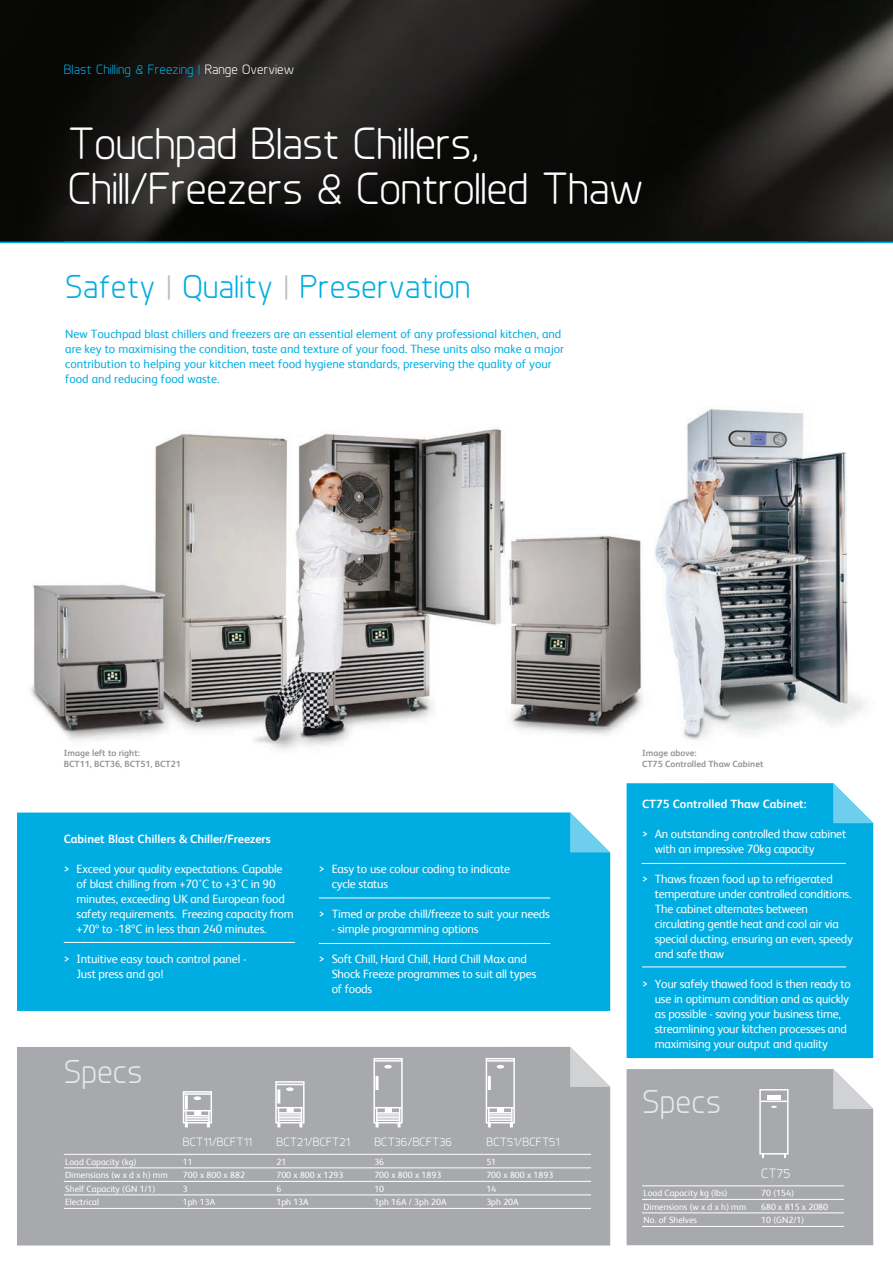
<style>
.page{position:relative;width:893px;height:1263px;background:#fff}
.page>*{position:absolute;margin:0;border:0;box-sizing:border-box;transform-origin:0 0}
.t1{font:45px "Planer";letter-spacing:-.02em;color:#fff}
.t2{font:33px "Planer";color:#00ade2}
.t3{font:33px "Planer";color:#e6e7e9}
.t4{font:13.5px "Planer";color:#00ade2}
.t5{font:13.5px "Planer";color:#fff}
.t6{font:12px/15px "FS Albert";letter-spacing:-.02em;color:#fff}
.t7{font:12px/15px "FS Albert";color:#00ade2}
.t8{font:700 12px "FS Albert";color:#fff}
.t9{font:12px "Planer";color:#fff}
.t10{font:9px "FS Albert";color:#fff}
.t11{font:700 9px "FS Albert";color:#939598}
.s1{color:#fff}
.s2{color:#bcbdc0}
</style>
<div class="page">
<img style="left:30px;top:429px;width:613px;height:321px">
<img style="left:655px;top:408px;width:210px;height:332px">
<div style="left:17px;top:812px;width:593px;height:199px;background:#00ade2"></div>
<svg style="left:570px;top:812px;width:40px;height:40px"></svg>
<div style="left:17px;top:1047px;width:593px;height:198px;background:#a8a9ad"></div>
<svg style="left:570px;top:1047px;width:40px;height:40px"></svg>
<div style="left:627px;top:783px;width:246px;height:275px;background:#00ade2"></div>
<svg style="left:833px;top:783px;width:40px;height:40px"></svg>
<img style="left:0;top:0;width:893px;height:242px">
<hr style="left:64px;top:942px;width:231px;height:1px;background:#fff">
<hr style="left:642px;top:966px;width:204px;height:1px;background:#fff">
<hr style="left:642px;top:863px;width:204px;height:1px;background:#fff">
<hr style="left:64px;top:1154px;width:527px;height:1px;background:#fff">
<hr style="left:64px;top:1167px;width:527px;height:1px;background:#fff">
<hr style="left:64px;top:1181px;width:527px;height:1px;background:#fff">
<hr style="left:64px;top:1194px;width:527px;height:1px;background:#fff">
<hr style="left:64px;top:1208px;width:527px;height:1px;background:#fff">
<div style="left:183px;top:1091px;width:29px;height:32px;border:2px solid #fff"></div>
<hr style="left:319px;top:897px;width:231px;height:1px;background:#fff">
<hr style="left:319px;top:943px;width:231px;height:1px;background:#fff">
<hr style="left:184px;top:1093px;width:27px;height:2px;background:#fff">
<div style="left:275px;top:1081px;width:30px;height:42px;border:2px solid #fff"></div>
<div style="left:373px;top:1058px;width:30px;height:65px;border:2px solid #fff"></div>
<svg style="left:375px;top:1075px;width:4px;height:16px"></svg>
<svg style="left:375px;top:1060px;width:27px;height:8px"></svg>
<div style="left:486px;top:1058px;width:29px;height:65px;border:2px solid #fff"></div>
<svg style="left:487px;top:1075px;width:5px;height:16px"></svg>
<svg style="left:487px;top:1060px;width:27px;height:8px"></svg>
<svg style="left:627px;top:1069px;width:246px;height:176px;background:#acadb1"></svg>
<hr style="left:760px;top:1100px;width:27px;height:2px;background:#fff">
<hr style="left:0;top:242px;width:893px;height:1px;background:#00ade2">
<svg style="left:276px;top:1084px;width:28px;height:43px"></svg>
<svg style="left:184px;top:1095px;width:27px;height:32px"></svg>
<svg style="left:375px;top:1107px;width:27px;height:20px"></svg>
<svg style="left:487px;top:1107px;width:27px;height:20px"></svg>
<p class="t4" style="left:64px;top:61px;width:232px">Blast Chilling &amp; Freezing | <span class="s1">Range Overview</span></p>
<p class="t1" style="left:68px;top:116px;width:413px">Touchpad Blast Chillers,</p>
<p class="t1" style="left:68px;top:161px;width:578px">Chill/Freezers &amp; Controlled Thaw</p>
<p class="t2" style="left:65px;top:268px;width:407px">Safety <span class="s2">|</span> Quality <span class="s2">|</span> Preservation</p>
<p class="t7" style="left:65px;top:326px;width:498px">New Touchpad blast chillers and freezers are an essential element of any professional kitchen, and</p>
<p class="t7" style="left:65px;top:341px;width:500px">are key to maximising the condition, taste and texture of your food. These units also make a major contribution to helping your kitchen meet food hygiene standards, preserving the quality of your</p>
<p class="t7" style="left:65px;top:371px;width:156px">food and reducing food waste.</p>
<p class="t11" style="left:64px;top:747px;width:78px">Image left to right:</p>
<p class="t11" style="left:64px;top:757px;width:119px">BCT11, BCT36, BCT51, BCT21</p>
<p class="t8" style="left:64px;top:830px;width:208px">Cabinet Blast Chillers &amp; Chiller/Freezers</p>
<p class="t6" style="left:64px;top:860px;width:220px">&gt; Exceed your quality expectations. Capable</p>
<p class="t6" style="left:77px;top:875px;width:219px">of blast chilling from +70˚C to +3˚C in 90 minutes, exceeding UK and European food safety requirements. Freezing capacity from +70º to -18ºC in less than 240 minutes.</p>
<p class="t6" style="left:64px;top:950px;width:184px">&gt; Intuitive easy touch control panel -</p>
<p class="t6" style="left:77px;top:965px;width:88px">Just press and go!</p>
<p class="t3" style="left:64px;top:1052px;width:80px">Specs</p>
<p class="t6" style="left:319px;top:861px;width:193px">&gt; Easy to use colour coding to indicate</p>
<p class="t6" style="left:332px;top:876px;width:58px">cycle status</p>
<p class="t6" style="left:319px;top:906px;width:233px">&gt; Timed or probe chill/freeze to suit your needs</p>
<p class="t6" style="left:332px;top:921px;width:148px">- simple programming options</p>
<p class="t6" style="left:332px;top:951px;width:206px;text-indent:-13px">&gt; Soft Chill, Hard Chill, Hard Chill Max and<br>Shock Freeze programmes to suit all types</p>
<p class="t6" style="left:332px;top:981px;width:42px">of foods</p>
<p class="t10" style="left:65px;top:1156px;width:73px">Load Capacity (kg)</p>
<p class="t10" style="left:65px;top:1169px;width:104px">Dimensions (w x d x h) mm</p>
<p class="t10" style="left:65px;top:1183px;width:92px">Shelf Capacity (GN 1/1)</p>
<p class="t10" style="left:65px;top:1196px;width:35px">Electrical</p>
<p class="t9" style="left:183px;top:1134px;width:71px">BCT11/BCFT11</p>
<p class="t9" style="left:276px;top:1134px;width:75px">BCT21/BCFT21</p>
<p class="t10" style="left:276px;top:1156px;width:11px">21</p>
<p class="t10" style="left:276px;top:1169px;width:69px">700 x 800 x 1293</p>
<p class="t10" style="left:276px;top:1183px;width:6px">6</p>
<p class="t10" style="left:276px;top:1196px;width:34px">1ph 13A</p>
<p class="t10" style="left:183px;top:1156px;width:11px">11</p>
<p class="t10" style="left:183px;top:1169px;width:64px">700 x 800 x 882</p>
<p class="t10" style="left:183px;top:1183px;width:6px">3</p>
<p class="t10" style="left:183px;top:1196px;width:34px">1ph 13A</p>
<p class="t9" style="left:374px;top:1134px;width:79px">BCT36/BCFT36</p>
<p class="t9" style="left:486px;top:1134px;width:75px">BCT51/BCFT51</p>
<p class="t10" style="left:486px;top:1156px;width:11px">51</p>
<p class="t10" style="left:486px;top:1169px;width:69px">700 x 800 x 1893</p>
<p class="t10" style="left:486px;top:1183px;width:11px">14</p>
<p class="t10" style="left:486px;top:1196px;width:34px">3ph 20A</p>
<p class="t10" style="left:374px;top:1156px;width:11px">36</p>
<p class="t10" style="left:374px;top:1169px;width:69px">700 x 800 x 1893</p>
<p class="t10" style="left:374px;top:1183px;width:11px">10</p>
<p class="t10" style="left:374px;top:1196px;width:74px">1ph 16A / 3ph 20A</p>
<p class="t11" style="left:642px;top:747px;width:56px">Image above:</p>
<p class="t11" style="left:642px;top:757px;width:123px">CT75 Controlled Thaw Cabinet</p>
<p class="t8" style="left:642px;top:795px;width:166px">CT75 Controlled Thaw Cabinet:</p>
<p class="t6" style="left:655px;top:825px;width:193px;text-indent:-13px">&gt; An outstanding controlled thaw cabinet with an impressive 70kg capacity</p>
<p class="t6" style="left:655px;top:870px;width:200px;text-indent:-13px">&gt; Thaws frozen food up to refrigerated temperature under controlled conditions.<br>The cabinet alternates between circulating gentle heat and cool air via special ducting, ensuring an even, speedy and safe thaw</p>
<p class="t6" style="left:655px;top:975px;width:198px;text-indent:-13px">&gt; Your safely thawed food is then ready to use in optimum condition and as quickly as possible - saving your business time, streamlining your kitchen processes and maximising your output and quality</p>
<p class="t3" style="left:642px;top:1082px;width:80px">Specs</p>
<p class="t10" style="left:644px;top:1187px;width:85px">Load Capacity kg (lbs)</p>
<p class="t10" style="left:644px;top:1201px;width:104px">Dimensions (w x d x h) mm</p>
<p class="t10" style="left:644px;top:1214px;width:55px">No. of Shelves</p>
<p class="t5" style="left:761px;top:1166px;width:31px">CT75</p>
<p class="t10" style="left:761px;top:1187px;width:34px">70 (154)</p>
<p class="t10" style="left:761px;top:1201px;width:69px">680 x 815 x 2080</p>
<p class="t10" style="left:761px;top:1214px;width:45px">10 (GN2/1)</p>
</div>
